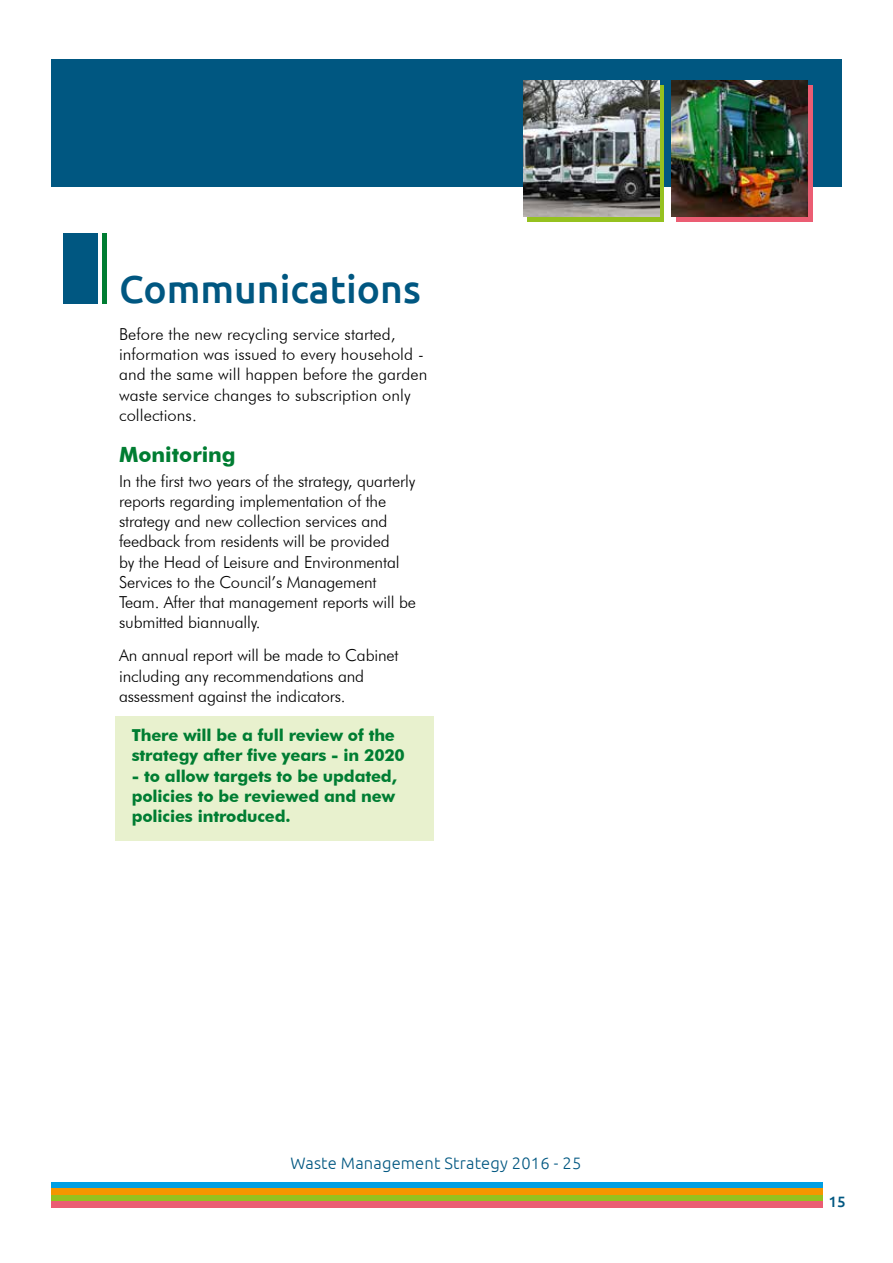
<style>
.page{position:relative;width:893px;height:1263px;background:#fff}
.page>*{position:absolute;margin:0;border:0;box-sizing:border-box;transform-origin:0 0}
.t1{font:500 39px "Ubuntu";color:#005781}
.t2{font:700 21px "Futura BT";color:#007d32}
.t3{font:300 16.5px/20.2px "Futura BT";letter-spacing:-.01em;color:#000}
.t4{font:700 16.5px/20.2px "Futura BT";letter-spacing:-.01em;color:#007d32}
.t5{font:300 16.5px "Ubuntu";letter-spacing:.01em;color:#005781}
.t6{font:500 15px "Ubuntu";color:#005781}
</style>
<div class="page">
<div style="left:115px;top:716px;width:319px;height:124px;background:#e8f1ce"></div>
<div style="left:51px;top:1182px;width:772px;height:6px;background:#009fe3"></div>
<div style="left:51px;top:1195px;width:772px;height:6px;background:#95c11f"></div>
<div style="left:51px;top:1201px;width:772px;height:7px;background:#eb5d73"></div>
<div style="left:51px;top:1188px;width:772px;height:7px;background:#f49600"></div>
<div style="left:51px;top:60px;width:791px;height:127px;background:#005781"></div>
<div style="left:676px;top:85px;width:136px;height:136px;background:#eb5d73"></div>
<svg style="left:527px;top:85px;width:136px;height:136px"></svg>
<img style="left:523px;top:81px;width:136px;height:136px">
<img style="left:672px;top:81px;width:136px;height:136px">
<div style="left:64px;top:234px;width:34px;height:70px;background:#005781"></div>
<hr style="left:102px;top:234px;width:4px;height:70px;background:#007d32">
<h1 class="t1" style="left:119px;top:265px;width:303px">Communications</h1>
<p class="t3" style="left:119px;top:324px;width:310px">Before the new recycling service started, information was issued to every household - and the same will happen before the garden waste service changes to subscription only collections.</p>
<p class="t2" style="left:119px;top:442px;width:118px">Monitoring</p>
<p class="t3" style="left:119px;top:470px;width:298px">In the first two years of the strategy, quarterly reports regarding implementation of the strategy and new collection services and feedback from residents will be provided<br>by the Head of Leisure and Environmental Services to the Council’s Management Team. After that management reports will be submitted biannually.</p>
<p class="t3" style="left:119px;top:645px;width:281px">An annual report will be made to Cabinet including any recommendations and assessment against the indicators.</p>
<p class="t4" style="left:132px;top:725px;width:275px">There will be a full review of the strategy after five years - in 2020</p>
<p class="t4" style="left:132px;top:765px;width:267px;text-align:justify">- to allow targets to be updated, policies to be reviewed and new policies introduced.</p>
<p class="t5" style="left:290px;top:1153px;width:292px">Waste Management Strategy 2016 - 25</p>
<p class="t6" style="left:829px;top:1192px;width:19px">15</p>
</div>
